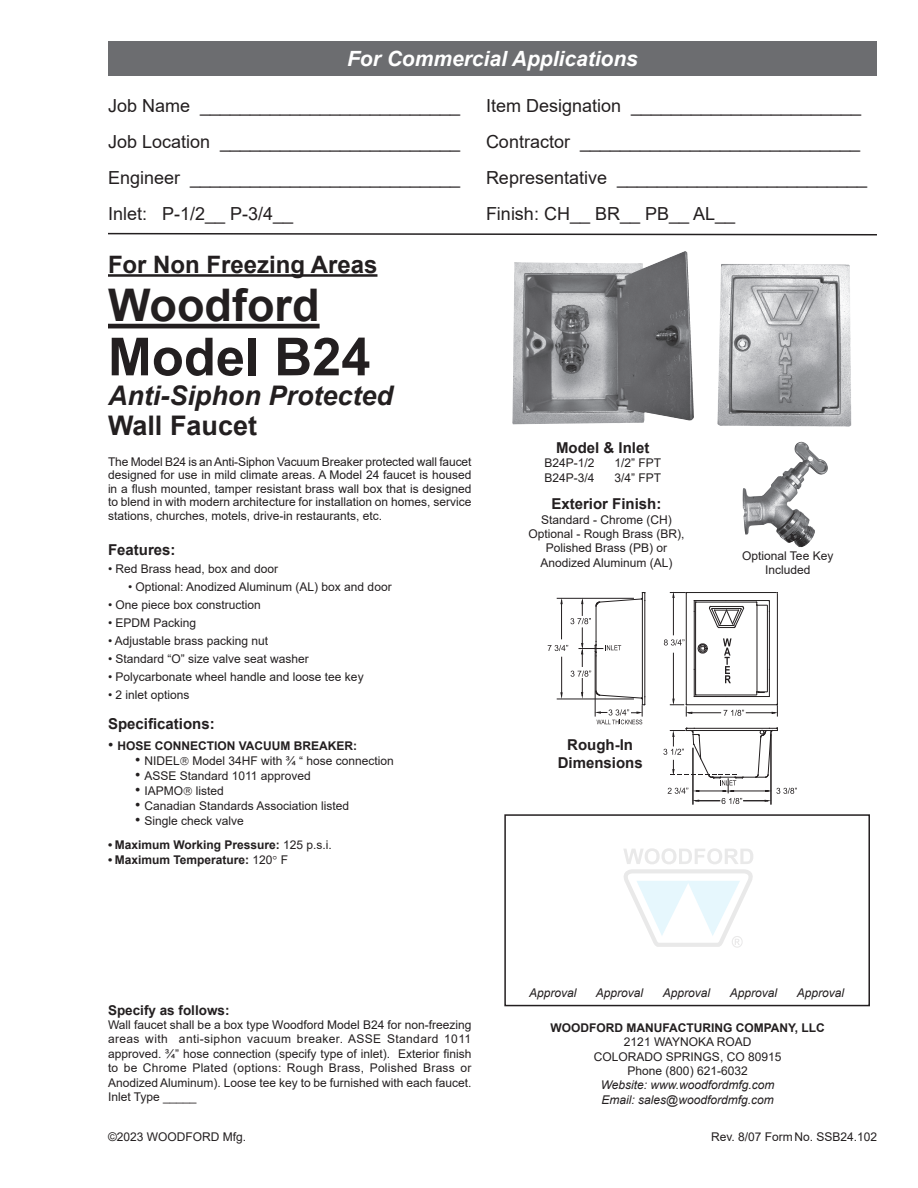
<style>
.page{position:relative;width:918px;height:1188px;background:#fff}
.page>*{position:absolute;margin:0;border:0;box-sizing:border-box;transform-origin:0 0}
.t1{font:700 52.5px "Arial";color:#231f20}
.t2{font:700 45px "Arial";color:#231f20}
.t3{font:italic 700 27px "Arial";color:#231f20}
.t4{font:700 27px "Arial";color:#231f20}
.t5{font:700 24px "Arial";color:#231f20}
.t6{font:italic 700 21px "Arial";color:#fff}
.t7{font:18px "Arial";color:#231f20}
.t8{font:700 15px "Arial";color:#231f20}
.t9{font:700 13.5px "Arial";color:#231f20}
.Body_Text{font:12px/14.4px "Arial";color:#231f20;text-align:center}
.t10{font:700 12px "Arial";color:#231f20}
.t11{font:italic 12px/14.4px "Arial";color:#231f20}
.s1{font-weight:400;font-size:15px}
.s2{font-size:15px}
.s3{font-weight:400}
</style>
<div class="page">
<hr style="left:108px;top:324px;width:212px;height:4px;background:#231f20">
<div style="left:108px;top:41px;width:769px;height:35px;background:#6c6d70"></div>
<svg style="left:108px;top:232px;width:769px;height:4px"></svg>
<hr style="left:108px;top:274px;width:269px;height:3px;background:#231f20">
<img style="left:717px;top:268px;width:134px;height:159px">
<img style="left:512px;top:252px;width:172px;height:172px">
<hr style="left:696px;top:695px;width:60px;height:1px;background:#231f20">
<hr style="left:757px;top:605px;width:1px;height:87px;background:#231f20">
<hr style="left:696px;top:602px;width:60px;height:1px;background:#231f20">
<hr style="left:767px;top:606px;width:1px;height:85px;background:#231f20">
<hr style="left:695px;top:602px;width:1px;height:93px;background:#231f20">
<svg style="left:709px;top:605px;width:36px;height:24px"></svg>
<hr style="left:711px;top:606px;width:31px;height:1px;background:#231f20">
<hr style="left:673px;top:653px;width:1px;height:48px;background:#231f20">
<hr style="left:690px;top:712px;width:31px;height:1px;background:#231f20">
<hr style="left:673px;top:596px;width:1px;height:39px;background:#231f20">
<hr style="left:769px;top:611px;width:1px;height:58px;background:#231f20">
<hr style="left:694px;top:611px;width:1px;height:58px;background:#231f20">
<hr style="left:686px;top:593px;width:1px;height:111px;background:#231f20">
<hr style="left:777px;top:593px;width:1px;height:111px;background:#231f20">
<hr style="left:694px;top:696px;width:32px;height:1px;background:#231f20">
<hr style="left:687px;top:704px;width:90px;height:1px;background:#231f20">
<svg style="left:670px;top:669px;width:27px;height:47px"></svg>
<hr style="left:726px;top:696px;width:43px;height:1px;background:#231f20">
<svg style="left:755px;top:669px;width:15px;height:27px"></svg>
<hr style="left:687px;top:592px;width:90px;height:1px;background:#231f20">
<hr style="left:694px;top:600px;width:32px;height:1px;background:#231f20">
<svg style="left:670px;top:592px;width:17px;height:7px"></svg>
<svg style="left:755px;top:600px;width:15px;height:11px"></svg>
<hr style="left:726px;top:600px;width:43px;height:1px;background:#231f20">
<svg style="left:694px;top:601px;width:3px;height:10px"></svg>
<svg style="left:664px;top:639px;width:20px;height:7px"></svg>
<svg style="left:724px;top:703px;width:54px;height:13px"></svg>
<svg style="left:548px;top:592px;width:98px;height:132px"></svg>
<svg style="left:663px;top:727px;width:134px;height:77px"></svg>
<svg style="left:723px;top:638px;width:9px;height:45px"></svg>
<svg style="left:697px;top:643px;width:11px;height:10px"></svg>
<img style="left:794px;top:442px;width:9px;height:26px">
<div style="left:504px;top:814px;width:366px;height:192px;border:2px solid #231f20"></div>
<svg style="left:623px;top:848px;width:130px;height:100px"></svg>
<p class="t6" style="left:347px;top:45px;width:292px">For Commercial Applications</p>
<p class="t7" style="left:108px;top:93px;width:354px">Job Name __________________________</p>
<p class="t7" style="left:486px;top:93px;width:377px">Item Designation _______________________</p>
<p class="t7" style="left:108px;top:129px;width:354px">Job Location ________________________</p>
<p class="t7" style="left:486px;top:129px;width:376px">Contractor ____________________________</p>
<p class="t7" style="left:108px;top:165px;width:354px">Engineer ___________________________</p>
<p class="t7" style="left:486px;top:165px;width:383px">Representative _________________________</p>
<p class="t7" style="left:108px;top:201px;width:187px">Inlet: P-1/2__ P-3/4__</p>
<p class="t7" style="left:486px;top:201px;width:251px">Finish: CH__ BR__ PB__ AL__</p>
<p class="t5" style="left:108px;top:248px;width:271px">For Non Freezing Areas</p>
<p class="t2" style="left:108px;top:274px;width:213px">Woodford</p>
<p class="t1" style="left:108px;top:320px;width:264px">Model B24</p>
<p class="t3" style="left:108px;top:378px;width:287px">Anti-Siphon Protected</p>
<p class="t4" style="left:108px;top:407px;width:151px">Wall Faucet</p>
<p class="Body_Text" style="left:108px;top:455px;width:365px;line-height:13.5px;text-align:justify">The Model B24 is an Anti-Siphon Vacuum Breaker protected wall faucet designed for use in mild climate areas. A Model 24 faucet is housed in a flush mounted, tamper resistant brass wall box that is designed to blend in with modern architecture for installation on homes, service stations, churches, motels, drive-in restaurants, etc.</p>
<p class="t8" style="left:108px;top:540px;width:69px">Features:</p>
<p class="Body_Text" style="left:108px;top:562px;width:172px">• Red Brass head, box and door</p>
<p class="Body_Text" style="left:128px;top:580px;width:265px">• Optional: Anodized Aluminum (AL) box and door</p>
<p class="Body_Text" style="left:108px;top:598px;width:154px">• One piece box construction</p>
<p class="Body_Text" style="left:108px;top:616px;width:90px">• EPDM Packing</p>
<p class="Body_Text" style="left:108px;top:634px;width:162px">• Adjustable brass packing nut</p>
<p class="Body_Text" style="left:108px;top:652px;width:202px">• Standard “O” size valve seat washer</p>
<p class="Body_Text" style="left:108px;top:670px;width:257px">• Polycarbonate wheel handle and loose tee key</p>
<p class="Body_Text" style="left:108px;top:688px;width:83px">• 2 inlet options</p>
<p class="t8" style="left:108px;top:714px;width:108px">Specifications:</p>
<p class="t10" style="left:108px;top:738px;width:251px"><span class="s1">•</span> HOSE CONNECTION VACUUM BREAKER:</p>
<p class="Body_Text" style="left:135px;top:754px;width:260px"><span class="s2">•</span> NIDEL➔ Model 34HF with ¾ “ hose connection</p>
<p class="Body_Text" style="left:135px;top:769px;width:177px"><span class="s2">•</span> ASSE Standard 1011 approved</p>
<p class="Body_Text" style="left:135px;top:784px;width:90px"><span class="s2">•</span> IAPMO➔ listed</p>
<p class="Body_Text" style="left:135px;top:799px;width:216px"><span class="s2">•</span> Canadian Standards Association listed</p>
<p class="Body_Text" style="left:135px;top:814px;width:110px"><span class="s2">•</span> Single check valve</p>
<p class="t10" style="left:108px;top:837px;width:225px">• Maximum Working Pressure: <span class="s3">125 p.s.i.</span></p>
<p class="t10" style="left:108px;top:852px;width:182px">• Maximum Temperature: <span class="s3">120 F</span></p>
<p class="t9" style="left:108px;top:1000px;width:123px">Specify as follows:</p>
<p class="Body_Text" style="left:108px;top:1017px;width:365px;text-align:justify">Wall faucet shall be a box type Woodford Model B24 for non-freezing areas with anti-siphon vacuum breaker. ASSE Standard 1011 approved. ¾” hose connection (specify type of inlet). Exterior finish to be Chrome Plated (options: Rough Brass, Polished Brass or Anodized Aluminum). Loose tee key to be furnished with each faucet.<br>Inlet Type _____</p>
<p class="Body_Text" style="left:108px;top:1129px;width:140px">©2023 WOODFORD Mfg.</p>
<p class="t8" style="left:556px;top:437px;width:95px">Model &amp; Inlet</p>
<p class="Body_Text" style="left:545px;top:456px;width:52px">B24P-1/2</p>
<p class="Body_Text" style="left:615px;top:456px;width:48px">1/2” FPT</p>
<p class="Body_Text" style="left:545px;top:470px;width:52px">B24P-3/4</p>
<p class="Body_Text" style="left:615px;top:470px;width:48px">3/4” FPT</p>
<p class="t8" style="left:551px;top:493px;width:112px">Exterior Finish:</p>
<p class="Body_Text" style="left:541px;top:512px;width:132px">Standard - Chrome (CH)</p>
<p class="Body_Text" style="left:528px;top:527px;width:158px">Optional - Rough Brass (BR),</p>
<p class="Body_Text" style="left:546px;top:541px;width:123px">Polished Brass (PB) or</p>
<p class="Body_Text" style="left:540px;top:555px;width:134px">Anodized Aluminum (AL)</p>
<p class="Body_Text" style="left:742px;top:548px;width:93px">Optional Tee Key<br>Included</p>
<p class="t8" style="left:567px;top:734px;width:67px">Rough-In</p>
<p class="t8" style="left:558px;top:752px;width:87px">Dimensions</p>
<p class="t11" style="left:529px;top:986px;width:49px">Approval</p>
<p class="t11" style="left:596px;top:986px;width:49px">Approval</p>
<p class="t11" style="left:663px;top:986px;width:49px">Approval</p>
<p class="t11" style="left:730px;top:986px;width:49px">Approval</p>
<p class="t11" style="left:797px;top:986px;width:49px">Approval</p>
<p class="t10" style="left:550px;top:1019px;width:276px">WOODFORD MANUFACTURING COMPANY, LLC</p>
<p class="Body_Text" style="left:594px;top:1035px;width:189px">2121 WAYNOKA ROAD<br>COLORADO SPRINGS, CO 80915<br>Phone (800) 621-6032</p>
<p class="t11" style="left:601px;top:1078px;width:175px">Website: www.woodfordmfg.com<br>Email: sales@woodfordmfg.com</p>
<p class="Body_Text" style="left:711px;top:1130px;width:168px">Rev. 8/07 FormNo. SSB24.102</p>
</div>
